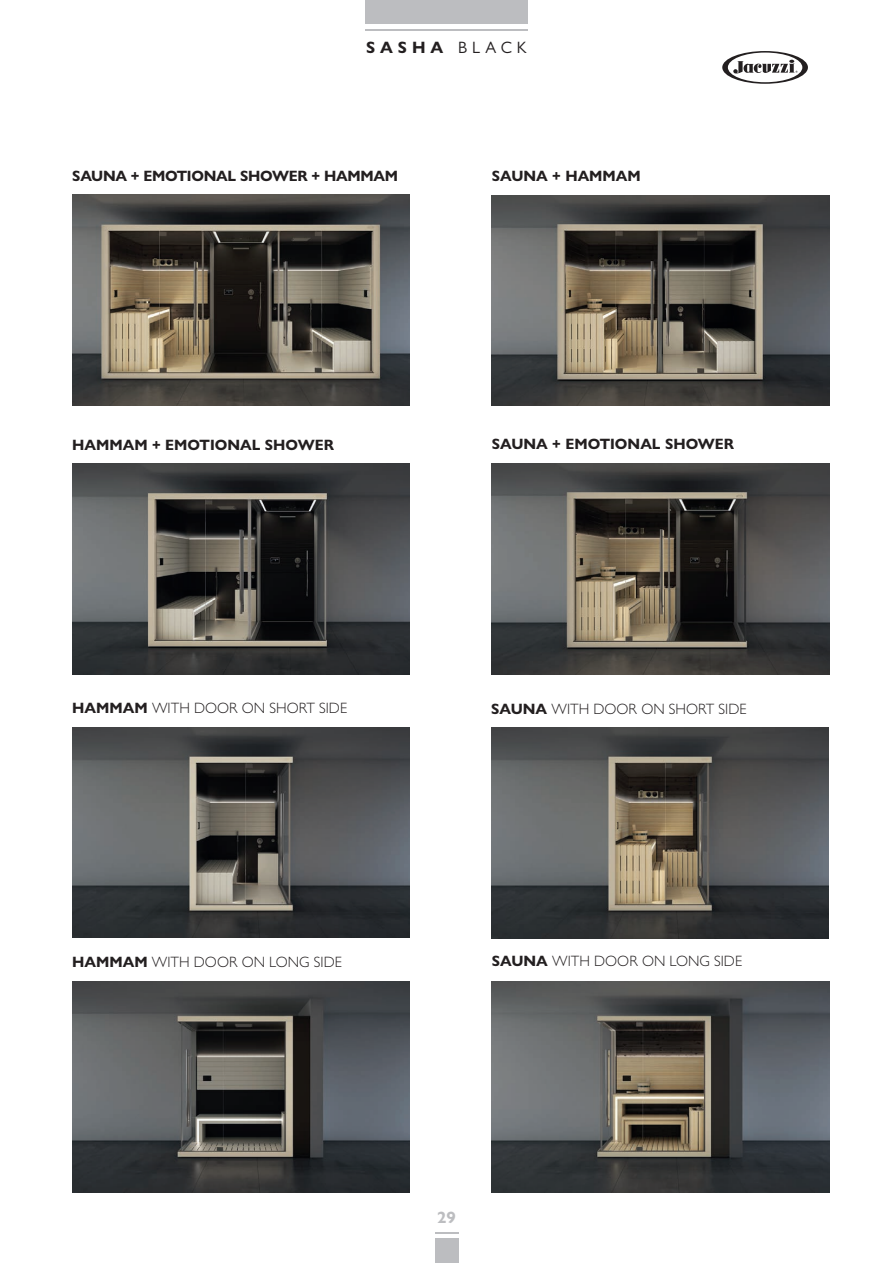
<style>
.page{position:relative;width:893px;height:1263px;background:#fff}
.page>*{position:absolute;margin:0;border:0;box-sizing:border-box;transform-origin:0 0}
.t1{font:700 16.5px "Gill Sans Nova";letter-spacing:.3em;color:#231f20}
.t2{font:700 16.5px "Gill Sans Nova";color:#bcbdc0}
.t3{font:300 15px "Gill Sans Nova";color:#231f20}
.t4{font:700 15px "Gill Sans Nova";color:#231f20}
.t5{font:700 15px "Gill Sans Nova";letter-spacing:-.02em;color:#231f20}
.s1{font-weight:400}
.s2{font-weight:700}
</style>
<div class="page">
<div style="left:365px;top:0;width:163px;height:23px;background:#bcbdc0"></div>
<hr style="left:365px;top:29px;width:163px;height:1px;background:#bcbdc0">
<svg style="left:722px;top:51px;width:86px;height:33px"></svg>
<img style="left:492px;top:982px;width:337px;height:210px">
<img style="left:491px;top:728px;width:337px;height:210px">
<img style="left:72px;top:727px;width:338px;height:210px">
<img style="left:72px;top:982px;width:338px;height:210px">
<img style="left:492px;top:464px;width:337px;height:210px">
<img style="left:72px;top:464px;width:338px;height:210px">
<img style="left:492px;top:196px;width:337px;height:210px">
<img style="left:72px;top:195px;width:338px;height:210px">
<div style="left:435px;top:1238px;width:23px;height:25px;background:#bcbdc0"></div>
<hr style="left:435px;top:1232px;width:23px;height:2px;background:#bcbdc0">
<p class="t1" style="left:366px;top:37px;width:162px">SASHA <span class="s1">BLACK</span></p>
<p class="t5" style="left:72px;top:167px;width:327px">SAUNA + EMOTIONAL SHOWER + HAMMAM</p>
<p class="t4" style="left:492px;top:167px;width:150px">SAUNA + HAMMAM</p>
<p class="t4" style="left:72px;top:436px;width:263px">HAMMAM + EMOTIONAL SHOWER</p>
<p class="t4" style="left:492px;top:434px;width:244px">SAUNA + EMOTIONAL SHOWER</p>
<p class="t3" style="left:72px;top:698px;width:276px"><span class="s2">HAMMAM</span> WITH DOOR ON SHORT SIDE</p>
<p class="t3" style="left:491px;top:699px;width:257px"><span class="s2">SAUNA</span> WITH DOOR ON SHORT SIDE</p>
<p class="t3" style="left:72px;top:953px;width:271px"><span class="s2">HAMMAM</span> WITH DOOR ON LONG SIDE</p>
<p class="t3" style="left:492px;top:951px;width:252px"><span class="s2">SAUNA</span> WITH DOOR ON LONG SIDE</p>
<p class="t2" style="left:437px;top:1207px;width:20px">29</p>
</div>
